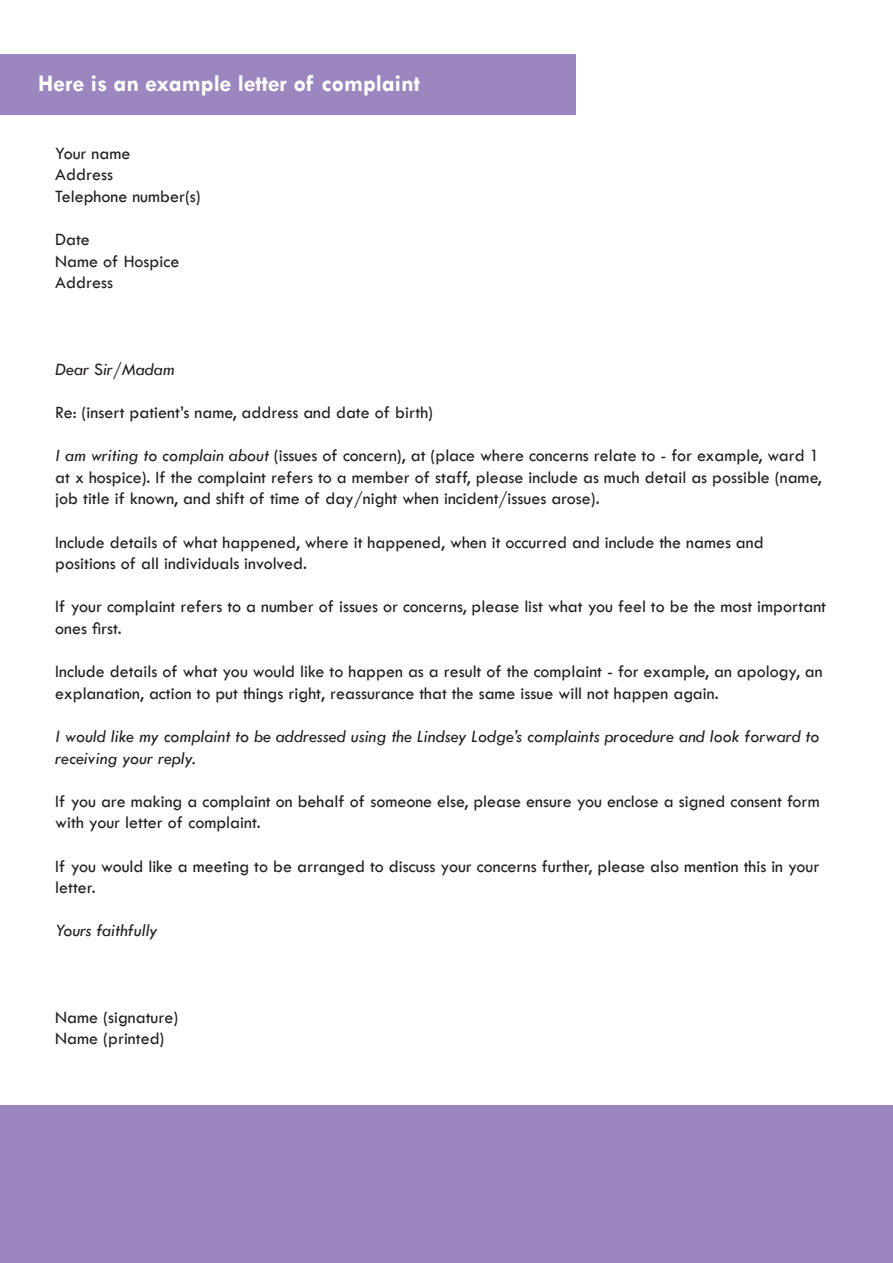
<style>
.page{position:relative;width:893px;height:1263px;background:#fff}
.page>*{position:absolute;margin:0;border:0;box-sizing:border-box;transform-origin:0 0}
.t1{font:700 24px "Tw Cen";color:#fff}
.t2{font:18px/21.6px "Tw Cen";color:#231f20}
.t3{font:italic 18px/21.6px "Tw Cen";color:#231f20}
.s1{font-style:normal}
.s2{font-style:italic}
</style>
<div class="page">
<div style="left:0;top:1106px;width:893px;height:157px;background:#9c86bf"></div>
<div style="left:0;top:54px;width:575px;height:60px;background:#9c86bf"></div>
<p class="t1" style="left:38px;top:69px;width:383px">Here is an example letter of complaint</p>
<p class="t2" style="left:55px;top:142px;width:77px">Your name</p>
<p class="t2" style="left:55px;top:164px;width:59px">Address</p>
<p class="t2" style="left:55px;top:185px;width:147px">Telephone number(s)</p>
<p class="t2" style="left:55px;top:229px;width:36px">Date</p>
<p class="t2" style="left:55px;top:250px;width:126px">Name of Hospice</p>
<p class="t2" style="left:55px;top:272px;width:59px">Address</p>
<p class="t3" style="left:55px;top:358px;width:121px">Dear <span class="s1">S</span>ir/Madam</p>
<p class="t2" style="left:55px;top:401px;width:379px">Re: (insert patient’s name, address and date of birth)</p>
<p class="t2" style="left:55px;top:445px;width:768px"><span class="s2">I am writing to complain about</span> (issues of concern), at (place where concerns relate to - for example, ward 1 at x hospice). If the complaint refers to a member of staff, please include as much detail as possible (name, job title if known, and shift of time of day/night when incident/issues arose).</p>
<p class="t2" style="left:55px;top:531px;width:710px">Include details of what happened, where it happened, when it occurred and include the names and positions of all individuals involved.</p>
<p class="t2" style="left:55px;top:596px;width:772px">If your complaint refers to a number of issues or concerns, please list what you feel to be the most important ones first.</p>
<p class="t2" style="left:55px;top:661px;width:769px">Include details of what you would like to happen as a result of the complaint - for example, an apology, an explanation, action to put things right, reassurance that the same issue will not happen again.</p>
<p class="t3" style="left:55px;top:725px;width:766px">I would like my complaint to be addressed using the Lindsey Lodge’s complaints procedure and look forward to receiving your reply.</p>
<p class="t2" style="left:55px;top:790px;width:766px">If you are making a complaint on behalf of someone else, please ensure you enclose a signed consent form with your letter of complaint.</p>
<p class="t2" style="left:55px;top:855px;width:766px">If you would like a meeting to be arranged to discuss your concerns further, please also mention this in your letter.</p>
<p class="t3" style="left:55px;top:920px;width:104px">Yours faithfully</p>
<p class="t2" style="left:55px;top:1006px;width:125px">Name (signature)</p>
<p class="t2" style="left:55px;top:1028px;width:111px">Name (printed)</p>
</div>
